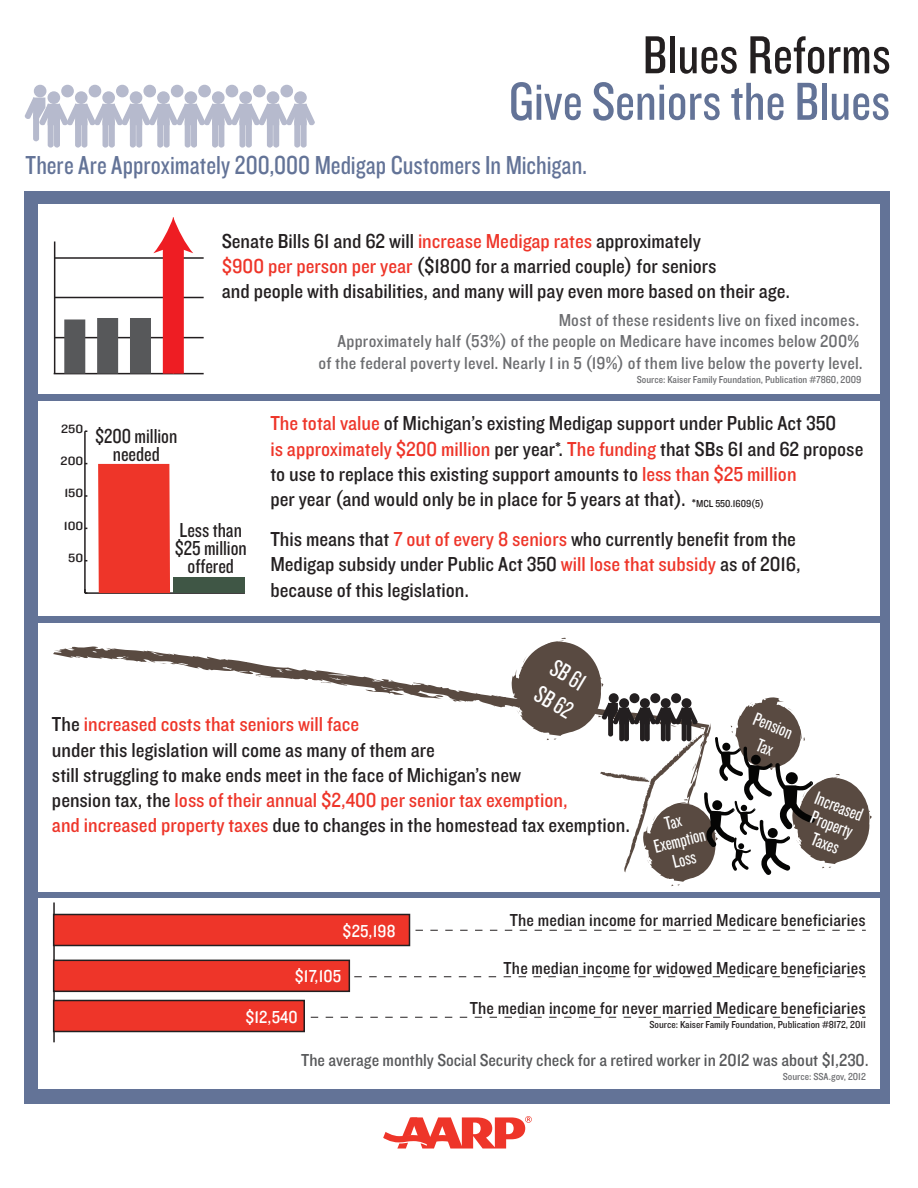
<style>
.page{position:relative;width:918px;height:1188px;background:#fff}
.page>*{position:absolute;margin:0;border:0;box-sizing:border-box;transform-origin:0 0}
.t1{font:55.5px "Knockout HTF29 Junior Liteweight";color:#637397}
.t2{font:55.5px "Knockout HTF29 Junior Liteweight";color:#231f20}
.t3{font:27px "Knockout HTF29 Junior Liteweight";color:#637397}
.t4{font:25.35px/30.5px "Knockout HTF28 Junior Featherwt";color:#fff}
.t5{font:21px/25.2px "Knockout HTF30 Junior Welterwt";color:#231f20}
.t6{font:21px/18px "Knockout HTF29 Junior Liteweight";color:#231f20;text-align:center}
.t7{font:19.5px/19.5px "Knockout HTF28 Junior Featherwt";color:#fff;text-align:center}
.t8{font:18px/21.6px "Knockout HTF30 Junior Welterwt";letter-spacing:.015em;color:#6c6d70;text-align:right}
.t9{font:18px "Knockout HTF30 Junior Welterwt";letter-spacing:.01em;color:#231f20}
.t10{font:18px "Knockout HTF30 Junior Welterwt";color:#57585a}
.t11{font:18px "Knockout HTF30 Junior Welterwt";letter-spacing:.01em;color:#fff}
.t12{font:12.45px "Knockout HTF30 Junior Welterwt";color:#231f20;scale:1.23 1}
.t13{font:10.5px "Knockout HTF30 Junior Welterwt";color:#6c6d70}
.t14{font:10.5px "Knockout HTF30 Junior Welterwt";color:#231f20}
.s1{color:#ee3529}
.s2{font-size:16.5px}
.s3{font-size:12px}
</style>
<div class="page">
<div style="left:25px;top:191px;width:865px;height:912px;background:#637397"></div>
<div style="left:38px;top:623px;width:841px;height:268px;background:#fff"></div>
<svg style="left:53px;top:646px;width:452px;height:62px"></svg>
<svg style="left:320px;top:681px;width:12px;height:3px"></svg>
<div style="left:38px;top:899px;width:841px;height:190px;background:#fff"></div>
<div style="left:38px;top:204px;width:841px;height:190px;background:#fff"></div>
<div style="left:48px;top:92px;width:11px;height:11px;background:#b6bacd;border-radius:50%"></div>
<div style="left:48px;top:91px;width:12px;height:13px;border:2px solid #b6bacd;border-radius:50%"></div>
<div style="left:76px;top:92px;width:11px;height:11px;background:#b6bacd;border-radius:50%"></div>
<div style="left:75px;top:91px;width:13px;height:13px;border:2px solid #b6bacd;border-radius:50%"></div>
<div style="left:103px;top:92px;width:11px;height:11px;background:#b6bacd;border-radius:50%"></div>
<div style="left:102px;top:91px;width:13px;height:13px;border:2px solid #b6bacd;border-radius:50%"></div>
<div style="left:130px;top:92px;width:12px;height:11px;background:#b6bacd;border-radius:50%"></div>
<div style="left:130px;top:91px;width:12px;height:13px;border:2px solid #b6bacd;border-radius:50%"></div>
<div style="left:158px;top:92px;width:11px;height:11px;background:#b6bacd;border-radius:50%"></div>
<div style="left:157px;top:91px;width:13px;height:13px;border:2px solid #b6bacd;border-radius:50%"></div>
<div style="left:185px;top:92px;width:11px;height:11px;background:#b6bacd;border-radius:50%"></div>
<div style="left:185px;top:91px;width:12px;height:13px;border:2px solid #b6bacd;border-radius:50%"></div>
<div style="left:213px;top:92px;width:11px;height:11px;background:#b6bacd;border-radius:50%"></div>
<div style="left:212px;top:91px;width:13px;height:13px;border:2px solid #b6bacd;border-radius:50%"></div>
<div style="left:240px;top:92px;width:11px;height:11px;background:#b6bacd;border-radius:50%"></div>
<div style="left:239px;top:91px;width:13px;height:13px;border:2px solid #b6bacd;border-radius:50%"></div>
<div style="left:267px;top:92px;width:12px;height:11px;background:#b6bacd;border-radius:50%"></div>
<div style="left:267px;top:91px;width:12px;height:13px;border:2px solid #b6bacd;border-radius:50%"></div>
<div style="left:295px;top:92px;width:11px;height:11px;background:#b6bacd;border-radius:50%"></div>
<div style="left:294px;top:91px;width:13px;height:13px;border:2px solid #b6bacd;border-radius:50%"></div>
<div style="left:35px;top:85px;width:11px;height:12px;background:#b6bacd;border-radius:50%"></div>
<div style="left:34px;top:85px;width:12px;height:12px;border:2px solid #b6bacd;border-radius:50%"></div>
<div style="left:62px;top:85px;width:11px;height:12px;background:#b6bacd;border-radius:50%"></div>
<div style="left:61px;top:85px;width:13px;height:12px;border:2px solid #b6bacd;border-radius:50%"></div>
<div style="left:89px;top:85px;width:12px;height:12px;background:#b6bacd;border-radius:50%"></div>
<div style="left:89px;top:85px;width:12px;height:12px;border:2px solid #b6bacd;border-radius:50%"></div>
<div style="left:117px;top:85px;width:11px;height:12px;background:#b6bacd;border-radius:50%"></div>
<div style="left:116px;top:85px;width:13px;height:12px;border:2px solid #b6bacd;border-radius:50%"></div>
<div style="left:144px;top:85px;width:11px;height:12px;background:#b6bacd;border-radius:50%"></div>
<div style="left:143px;top:85px;width:13px;height:12px;border:2px solid #b6bacd;border-radius:50%"></div>
<div style="left:172px;top:85px;width:11px;height:12px;background:#b6bacd;border-radius:50%"></div>
<div style="left:171px;top:85px;width:12px;height:12px;border:2px solid #b6bacd;border-radius:50%"></div>
<div style="left:199px;top:85px;width:11px;height:12px;background:#b6bacd;border-radius:50%"></div>
<div style="left:198px;top:85px;width:13px;height:12px;border:2px solid #b6bacd;border-radius:50%"></div>
<div style="left:226px;top:85px;width:12px;height:12px;background:#b6bacd;border-radius:50%"></div>
<div style="left:226px;top:85px;width:12px;height:12px;border:2px solid #b6bacd;border-radius:50%"></div>
<div style="left:254px;top:85px;width:11px;height:12px;background:#b6bacd;border-radius:50%"></div>
<div style="left:253px;top:85px;width:13px;height:12px;border:2px solid #b6bacd;border-radius:50%"></div>
<div style="left:281px;top:85px;width:11px;height:12px;background:#b6bacd;border-radius:50%"></div>
<div style="left:280px;top:85px;width:13px;height:12px;border:2px solid #b6bacd;border-radius:50%"></div>
<svg style="left:24px;top:96px;width:291px;height:52px"></svg>
<hr style="left:54px;top:373px;width:150px;height:1px;background:#231f20">
<hr style="left:55px;top:337px;width:149px;height:1px;background:#231f20">
<hr style="left:55px;top:297px;width:149px;height:1px;background:#231f20">
<hr style="left:55px;top:257px;width:149px;height:2px;background:#231f20">
<div style="left:64px;top:319px;width:21px;height:55px;background:#57585a"></div>
<div style="left:97px;top:318px;width:21px;height:56px;background:#57585a"></div>
<div style="left:130px;top:318px;width:21px;height:56px;background:#57585a"></div>
<div style="left:163px;top:243px;width:21px;height:131px;background:#ee1d23"></div>
<svg style="left:153px;top:217px;width:40px;height:36px"></svg>
<hr style="left:54px;top:242px;width:1px;height:132px;background:#231f20">
<div style="left:38px;top:401px;width:841px;height:215px;background:#fff"></div>
<hr style="left:85px;top:592px;width:160px;height:2px;background:#231f20">
<hr style="left:84px;top:431px;width:2px;height:162px;background:#231f20">
<div style="left:98px;top:464px;width:72px;height:129px;background:#ee3529"></div>
<div style="left:174px;top:577px;width:71px;height:16px;background:#3f5645"></div>
<svg style="left:415px;top:930px;width:451px;height:1px"></svg>
<svg style="left:354px;top:976px;width:512px;height:1px"></svg>
<svg style="left:311px;top:1017px;width:555px;height:1px"></svg>
<hr style="left:53px;top:902px;width:2px;height:140px;background:#231f20">
<div style="left:53px;top:914px;width:357px;height:32px;background:#ee3529;border:2px solid #231f20"></div>
<div style="left:53px;top:960px;width:297px;height:32px;background:#ee3529;border:2px solid #231f20"></div>
<div style="left:53px;top:1000px;width:252px;height:32px;background:#ee3529;border:2px solid #231f20"></div>
<svg style="left:383px;top:1116px;width:149px;height:33px"></svg>
<svg style="left:505px;top:638px;width:367px;height:249px"></svg>
<h1 class="t2" style="left:643px;top:27px;width:250px">Blues Reforms</h1>
<h1 class="t1" style="left:509px;top:73px;width:383px">Give Seniors the Blues</h1>
<p class="t3" style="left:26px;top:152px;width:563px">There Are Approximately 200,000 Medigap Customers In Michigan.</p>
<p class="t5" style="left:222px;top:229px;width:570px">Senate Bills 61 and 62 will <span class="s1">increase Medigap rates</span> approximately<br><span class="s1">$900 per person per year</span> ($1800 for a married couple) for seniors<br>and people with disabilities, and many will pay even more based on their age.</p>
<p class="t8" style="left:318px;top:309px;width:546px">Most of these residents live on fixed incomes.<br>Approximately half (53%) of the people on Medicare have incomes below 200%<br>of the federal poverty level. Nearly 1 in 5 (19%) of them live below the poverty level.</p>
<p class="t12" style="left:61px;top:422px;width:20px">250</p>
<p class="t12" style="left:61px;top:454px;width:20px">200</p>
<p class="t12" style="left:65px;top:487px;width:17px">150</p>
<p class="t12" style="left:64px;top:519px;width:17px">100</p>
<p class="t12" style="left:68px;top:552px;width:14px">50</p>
<p class="t6" style="left:95px;top:428px;width:84px">$200 million needed</p>
<p class="t6" style="left:175px;top:522px;width:74px">Less than $25 million offered</p>
<p class="t13" style="left:637px;top:374px;width:226px">Source: Kaiser Family Foundation, Publication #7860, 2009</p>
<p class="t5" style="left:270px;top:412px;width:595px"><span class="s1">The total value</span> of Michigan’s existing Medigap support under Public Act 350<br><span class="s1">is approximately $200 million</span> per year<span class="s2">*</span>. <span class="s1">The funding</span> that SBs 61 and 62 propose to use to replace this existing support amounts to <span class="s1">less than $25 million<br></span>per year (and would only be in place for 5 years at that).</p>
<p class="t5" style="left:270px;top:527px;width:532px">This means that <span class="s1">7 out of every 8 seniors</span> who currently benefit from the<br>Medigap subsidy under Public Act 350 <span class="s1">will lose that subsidy</span> as of 2016, because of this legislation.</p>
<p class="t14" style="left:692px;top:498px;width:74px"><span class="s3">*</span>MCL 550.1609(5)</p>
<p class="t4" style="left:560px;top:653px;width:41px;rotate:31deg">SB 61<br>SB 62</p>
<p class="t5" style="left:52px;top:713px;width:580px">The <span class="s1">increased costs that seniors will face<br></span>under this legislation will come as many of them are<br>still struggling to make ends meet in the face of Michigan’s new<br>pension tax, the <span class="s1">loss of their annual $2,400 per senior tax exemption,<br>and increased property taxes</span> due to changes in the homestead tax exemption.</p>
<p class="t7" style="left:647px;top:819px;width:54px;rotate:-14deg">Tax<br>Exemption<br>Loss</p>
<p class="t7" style="left:758px;top:707px;width:42px;line-height:23.4px;rotate:22deg">Pension<br>Tax</p>
<p class="t7" style="left:819px;top:788px;width:51px;rotate:21deg">Increased<br>Property<br>Taxes</p>
<p class="t11" style="left:343px;top:921px;width:54px">$25,198</p>
<p class="t11" style="left:295px;top:967px;width:48px">$17,105</p>
<p class="t11" style="left:245px;top:1008px;width:54px">$12,540</p>
<p class="t9" style="left:510px;top:910px;width:357px">The median income for married Medicare beneficiaries</p>
<p class="t9" style="left:504px;top:959px;width:364px">The median income for widowed Medicare beneficiaries</p>
<p class="t9" style="left:470px;top:998px;width:397px">The median income for never married Medicare beneficiaries</p>
<p class="t14" style="left:649px;top:1019px;width:218px">Source: Kaiser Family Foundation, Publication #8172, 2011</p>
<p class="t10" style="left:301px;top:1051px;width:569px">The average monthly Social Security check for a retired worker in 2012 was about $1,230.</p>
<p class="t13" style="left:783px;top:1071px;width:84px">Source: SSA.gov, 2012</p>
</div>
